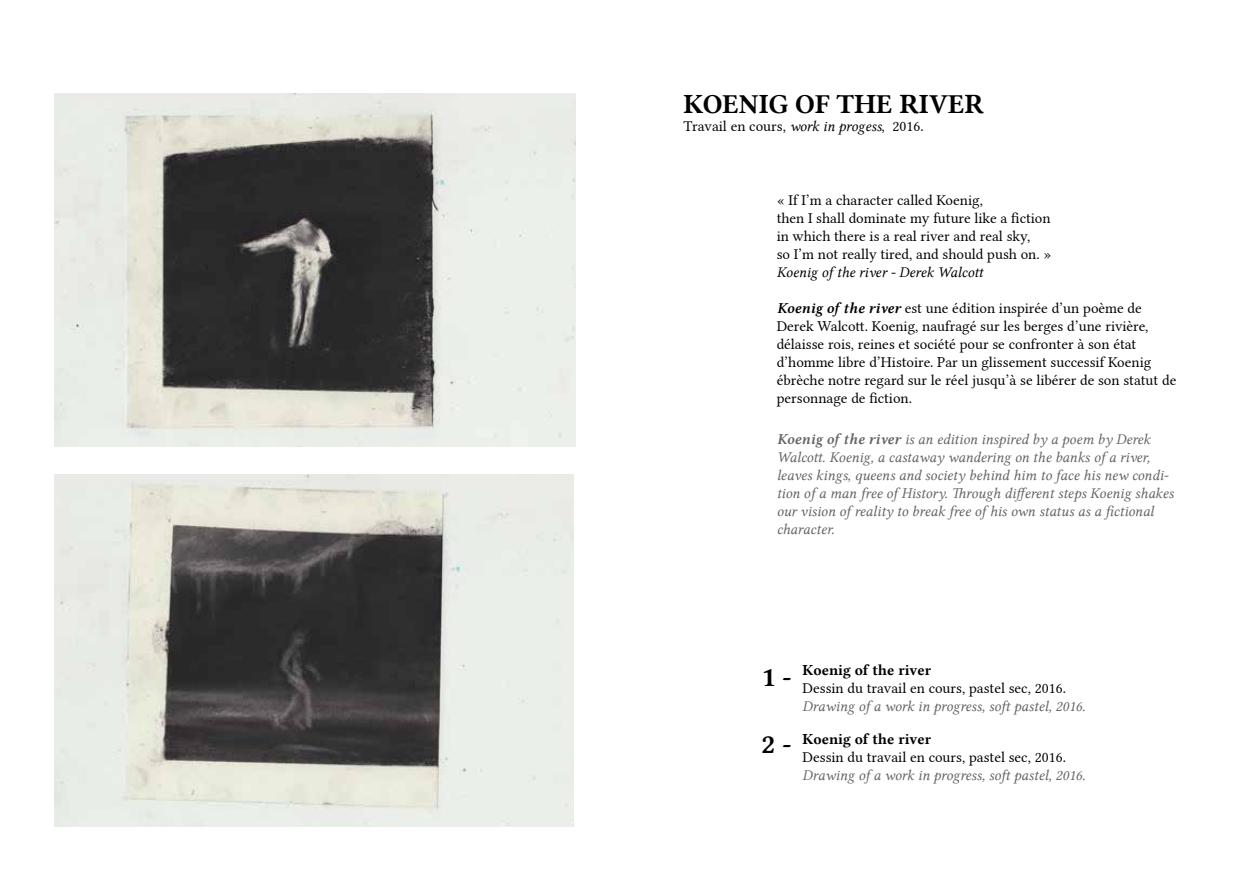
<style>
.page{position:relative;width:1259px;height:893px;background:#fff}
.page>*{position:absolute;margin:0;border:0;box-sizing:border-box;transform-origin:0 0}
.t1{font:27px "Lin Libertine B";color:#000}
.t2{font:15px/18px "Lin Libertine";color:#000}
.t3{font:15px/18px "Lin Libertine I";color:#636466}
.t4{font:15px "Lin Libertine B";color:#000}
.t5{font:15px "Lin Libertine I";color:#000}
.s1{font-family:"Lin Libertine I"}
.s2{font-family:"Lin Libertine ZI"}
.s3{font-size:27px}
</style>
<div class="page">
<img style="left:54px;top:474px;width:520px;height:353px">
<img style="left:54px;top:93px;width:521px;height:353px">
<h1 class="t1" style="left:683px;top:85px;width:302px">KOENIG OF THE RIVER</h1>
<p class="t2" style="left:683px;top:115px;width:242px">Travail en cours, <span class="s1">work in progess</span>, 2016.</p>
<p class="t2" style="left:776px;top:189px;width:276px">« If I’m a character called Koenig,<br>then I shall dominate my future like a fiction in which there is a real river and real sky,<br>so I’m not really tired, and should push on. »</p>
<p class="t5" style="left:776px;top:264px;width:209px">Koenig of the river - Derek Walcott</p>
<p class="t2" style="left:776px;top:297px;width:401px"><span class="s2">Koenig of the river</span> est une édition inspirée d’un poème de Derek Walcott. Koenig, naufragé sur les berges d’une rivière, délaisse rois, reines et société pour se confronter à son état d’homme libre d’Histoire. Par un glissement successif Koenig ébrèche notre regard sur le réel jusqu’à se libérer de son statut de personnage de fiction.</p>
<p class="t3" style="left:776px;top:431px;width:399px"><span class="s2">Koenig of the river</span> is an edition inspired by a poem by Derek Walcott. Koenig, a castaway wandering on the banks of a river, leaves kings, queens and society behind him to face his new condi&shy;tion of a man free of History. Through different steps Koenig shakes our vision of reality to break free of his own status as a fictional character.</p>
<p class="t4" style="left:761px;top:660px;width:171px"><span class="s3">1 -</span> Koenig of the river</p>
<p class="t2" style="left:802px;top:678px;width:265px">Dessin du travail en cours, pastel sec, 2016.</p>
<p class="t3" style="left:802px;top:698px;width:284px">Drawing of a work in progress, soft pastel, 2016.</p>
<h1 class="t1" style="left:761px;top:726px;width:32px">2 -</h1>
<p class="t4" style="left:802px;top:728px;width:130px">Koenig of the river</p>
<p class="t2" style="left:802px;top:746px;width:265px">Dessin du travail en cours, pastel sec, 2016.</p>
<p class="t3" style="left:802px;top:766px;width:284px">Drawing of a work in progress, soft pastel, 2016.</p>
</div>
